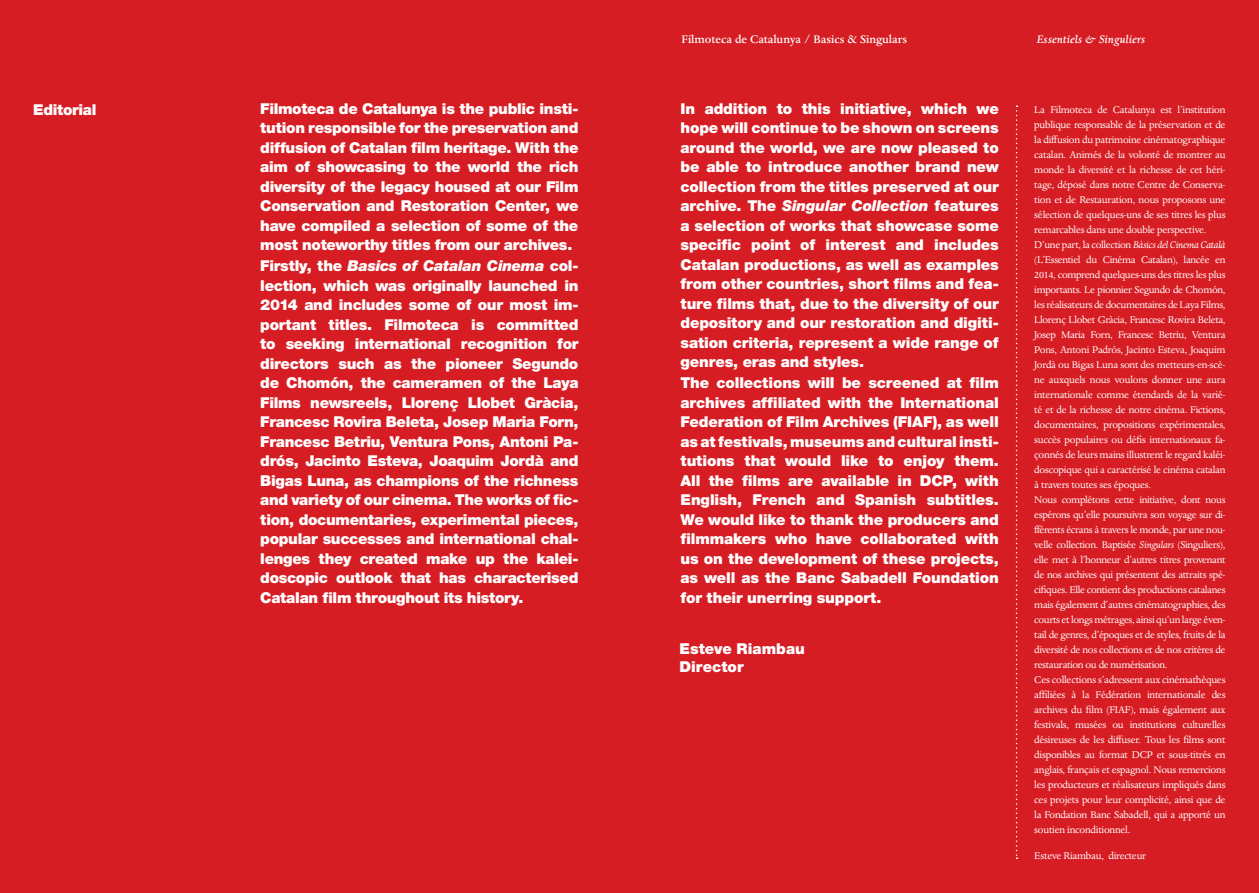
<style>
.page{position:relative;width:1259px;height:893px;background:#d71d24}
.page>*{position:absolute;margin:0;border:0;box-sizing:border-box;transform-origin:0 0}
.t1{font:900 15px/19.5px "Helvetica Neue LT";letter-spacing:-.01em;color:#fff;text-align:justify}
.t2{font:500 12.75px "Dante";color:#fff}
.t3{font:italic 500 12.75px "Dante";color:#fff}
.t4{font:11.25px/15px "Dante";letter-spacing:-.02em;color:#fff}
.s1{font-style:italic}
</style>
<div class="page">
<svg style="left:1015px;top:106px;width:2px;height:753px"></svg>
<h1 class="t1" style="left:33px;top:99px;width:65px">Editorial</h1>
<p class="t1" style="left:260px;top:98px;width:320px">Filmoteca de Catalunya is the public insti&shy;tution responsible for the preservation and diffusion of Catalan film heritage. With the aim of showcasing to the world the rich diversity of the legacy housed at our Film Conservation and Restoration Center, we have compiled a selection of some of the most noteworthy titles from our archives.</p>
<p class="t1" style="left:260px;top:256px;width:320px">Firstly, the <span class="s1">Basics of Catalan Cinema</span> col&shy;lection, which was originally launched in 2014 and includes some of our most im&shy;portant titles. Filmoteca is committed to seeking international recognition for directors such as the pioneer Segundo de Chomón, the cameramen of the Laya Films newsreels, Llorenç Llobet Gràcia, Francesc Rovira Beleta, Josep Maria Forn, Francesc Betriu, Ventura Pons, Antoni Pa&shy;drós, Jacinto Esteva, Joaquim Jordà and Bigas Luna, as champions of the richness and variety of our cinema. The works of fic&shy;tion, documentaries, experimental pieces, popular successes and international chal&shy;lenges they created make up the kalei&shy;doscopic outlook that has characterised Catalan film throughout its history.</p>
<p class="t2" style="left:681px;top:32px;width:227px">Filmoteca de Catalunya / Basics &amp; Singulars</p>
<p class="t3" style="left:1036px;top:32px;width:110px">Essentiels &amp; Singuliers</p>
<p class="t1" style="left:680px;top:98px;width:320px">In addition to this initiative, which we hope will continue to be shown on screens around the world, we are now pleased to be able to introduce another brand new collection from the titles preserved at our archive. The <span class="s1">Singular Collection</span> features a selection of works that showcase some specific point of interest and includes Catalan productions, as well as examples from other countries, short films and fea&shy;ture films that, due to the diversity of our depository and our restoration and digiti&shy;sation criteria, represent a wide range of genres, eras and styles.</p>
<p class="t1" style="left:680px;top:373px;width:320px">The collections will be screened at film archives affiliated with the International Federation of Film Archives (FIAF), as well as at festivals, museums and cultural insti&shy;tutions that would like to enjoy them.<br>All the films are available in DCP, with English, French and Spanish subtitles.<br>We would like to thank the producers and filmmakers who have collaborated with us on the development of these projects, as well as the Banc Sabadell Foundation for their unerring support.</p>
<h1 class="t1" style="left:679px;top:639px;width:127px;line-height:18px">Esteve Riambau<br>Director</h1>
<p class="t4" style="left:1034px;top:103px;width:193px">La Filmoteca de Catalunya est l’institution publique responsable de la préservation et de la diffusion du patrimoine cinématographique catalan. Animés de la volonté de montrer au monde la diversité et la richesse de cet héri&shy;tage, déposé dans notre Centre de Conserva&shy;tion et de Restauration, nous proposons une sélection de quelques-uns de ses titres les plus remarcables dans une double perspective.<br>D’une part, la collection <span class="s1">Bàsics del Cinema Català </span>(L’Essentiel du Cinéma Catalan), lancée en 2014, comprend quelques-uns des titres les plus importants. Le pionnier Segundo de Chomón, les réalisateurs de documentaires de Laya Films, Llorenç Llobet Gràcia, Francesc Rovira Beleta, Josep Maria Forn, Francesc Betriu, Ventura Pons, Antoni Padrós, Jacinto Esteva, Joaquim Jordà ou Bigas Luna sont des metteurs-en-scè&shy;ne auxquels nous voulons donner une aura internationale comme étendards de la varié&shy;té et de la richesse de notre cinéma. Fictions, documentaires, propositions expérimentales, succès populaires ou défis internationaux fa&shy;çonnés de leurs mains illustrent le regard kaléi&shy;doscopique qui a caractérisé le cinéma catalan à travers toutes ses époques.<br>Nous complétons cette initiative, dont nous espérons qu’elle poursuivra son voyage sur di&shy;fférents écrans à travers le monde, par une nou&shy;velle collection. Baptisée <span class="s1">Singulars</span> (Singuliers), elle met à l’honneur d’autres titres provenant de nos archives qui présentent des attraits spé&shy;cifiques. Elle contient des productions catalanes mais également d’autres cinématographies, des courts et longs métrages, ainsi qu’un large éven&shy;tail de genres, d’époques et de styles, fruits de la diversité de nos collections et de nos critères de restauration ou de numérisation.<br>Ces collections s’adressent aux cinémathèques affiliées à la Fédération internationale des archives du film (FIAF), mais également aux festivals, musées ou institutions culturelles désireuses de les diffuser. Tous les films sont disponibles au format DCP et sous-titrés en anglais, français et espagnol. Nous remercions les producteurs et réalisateurs impliqués dans ces projets pour leur complicité, ainsi que de la Fondation Banc Sabadell, qui a apporté un soutien inconditionnel.</p>
<p class="t4" style="left:1034px;top:848px;width:113px">Esteve Riambau, directeur</p>
</div>
